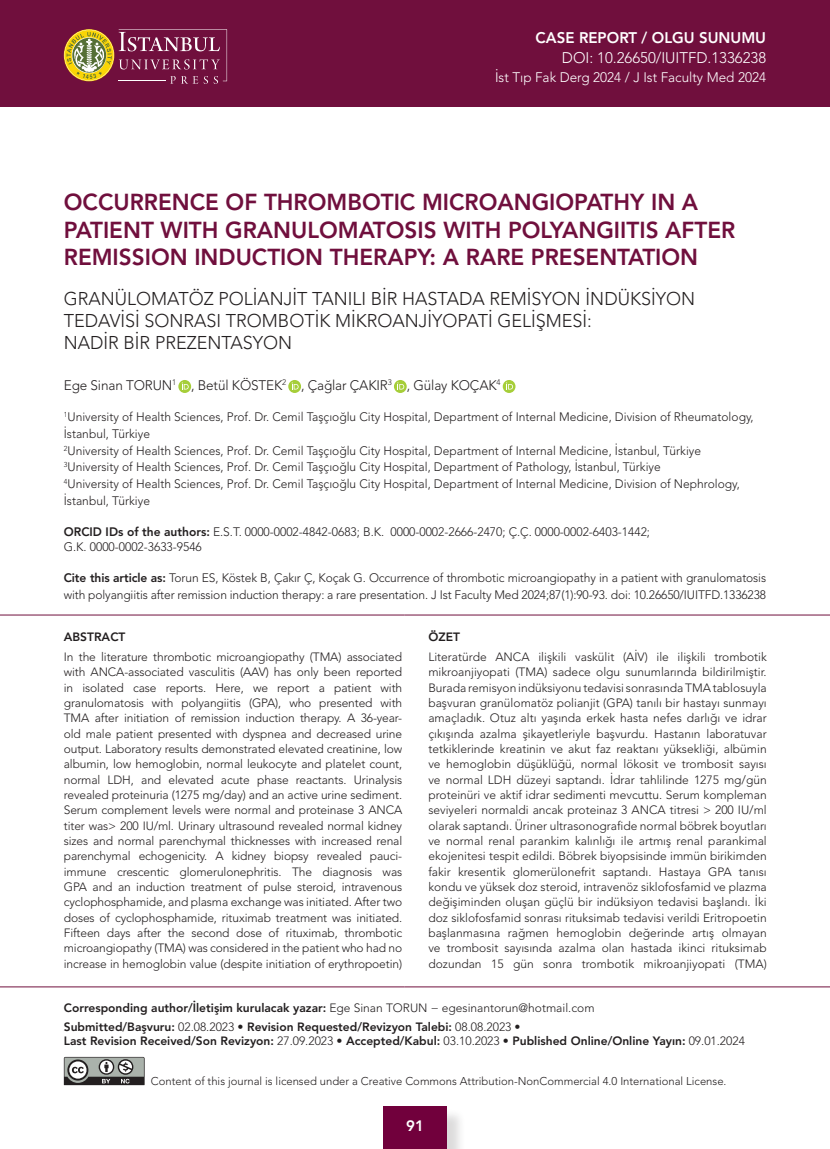
<style>
.page{position:relative;width:830px;height:1149px;background:#fff}
.page>*{position:absolute;margin:0;border:0;box-sizing:border-box;transform-origin:0 0}
.Ana_Baslik_1{font:800 22.95px/27.6px "Avenir LT Std";color:#700f3d}
.Ana_Baslik_2{font:300 18.3px/22px "Avenir LT Std";color:#231f20}
.t1{font:300 15.3px "Avenir LT Std";color:#fff}
.t2{font:800 15.3px "Avenir LT Std";color:#fff}
.t3{font:800 15px "Avenir LT Std";color:#fff}
.Yazarlar{font:300 13.8px "Avenir LT Std";letter-spacing:-.01em;color:#231f20}
.t4{font:300 13.8px "Avenir LT Std";color:#fff}
.Onamlar{font:300 12.3px/16.8px "Avenir LT Std";color:#231f20}
.Keywords{font:300 12px/15.3px "Avenir LT Std";color:#231f20;text-align:justify}
.Abstract{font:300 12px/15.3px "Avenir LT Std";letter-spacing:-.01em;color:#231f20;text-align:justify}
.Abstract-2{font:800 12px "Avenir LT Std";color:#231f20}
.t5{font:300 11.25px "Avenir LT Std";color:#231f20}
.s1{font-weight:800}
.s2{font-weight:300}
</style>
<div class="page">
<div style="left:385px;top:1108px;width:80px;height:40px;background:#231f20;opacity:.16"></div>
<div style="left:383px;top:1106px;width:63px;height:42px;background:#71003c"></div>
<div style="left:0;top:0;width:829px;height:106px;background:#700f3d"></div>
<hr style="left:0;top:614px;width:404px;height:1px;background:#700f3d">
<hr style="left:404px;top:614px;width:425px;height:1px;background:#700f3d">
<hr style="left:0;top:986px;width:404px;height:1px;background:#700f3d">
<hr style="left:404px;top:986px;width:425px;height:1px;background:#700f3d">
<svg style="left:64px;top:29px;width:163px;height:55px"></svg>
<svg style="left:178px;top:380px;width:13px;height:13px"></svg>
<svg style="left:182px;top:382px;width:7px;height:7px"></svg>
<svg style="left:288px;top:380px;width:13px;height:13px"></svg>
<svg style="left:291px;top:382px;width:7px;height:7px"></svg>
<svg style="left:394px;top:380px;width:12px;height:13px"></svg>
<svg style="left:397px;top:382px;width:7px;height:7px"></svg>
<svg style="left:502px;top:380px;width:13px;height:13px"></svg>
<svg style="left:506px;top:382px;width:7px;height:7px"></svg>
<svg style="left:64px;top:1056px;width:80px;height:28px;background:#888a88"></svg>
<p class="t2" style="left:535px;top:28px;width:232px">CASE REPORT / OLGU SUNUMU</p>
<p class="t1" style="left:561px;top:48px;width:206px">DOI: 10.26650/IUITFD.1336238</p>
<p class="t4" style="left:495px;top:69px;width:272px">İst Tıp Fak Derg 2024 / J Ist Faculty Med 2024</p>
<p class="Ana_Baslik_1" style="left:64px;top:188px;width:672px">OCCURRENCE OF THROMBOTIC MICROANGIOPATHY IN A<br>PATIENT WITH GRANULOMATOSIS WITH POLYANGIITIS AFTER<br>REMISSION INDUCTION THERAPY: A RARE PRESENTATION</p>
<p class="Ana_Baslik_2" style="left:64px;top:287px;width:632px">GRANÜLOMATÖZ POLİANJİT TANILI BİR HASTADA REMİSYON İNDÜKSİYON<br>TEDAVİSİ SONRASI TROMBOTİK MİKROANJİYOPATİ GELİŞMESİ:<br>NADİR BİR PREZENTASYON</p>
<p class="Yazarlar" style="left:64px;top:377px;width:438px">Ege Sinan TORUN<sup>1</sup> , Betül KÖSTEK<sup>2</sup> , Çağlar ÇAKIR<sup>3</sup> , Gülay KOÇAK<sup>4</sup></p>
<p class="Onamlar" style="left:64px;top:408px;width:691px"><sup>1</sup>University of Health Sciences, Prof. Dr. Cemil Taşçıoğlu City Hospital, Department of Internal Medicine, Division of Rheumatology,<br>İstanbul, Türkiye</p>
<p class="Onamlar" style="left:64px;top:442px;width:638px"><sup>2</sup>University of Health Sciences, Prof. Dr. Cemil Taşçıoğlu City Hospital, Department of Internal Medicine, İstanbul, Türkiye</p>
<p class="Onamlar" style="left:64px;top:458px;width:598px"><sup>3</sup>University of Health Sciences, Prof. Dr. Cemil Taşçıoğlu City Hospital, Department of Pathology, İstanbul, Türkiye</p>
<p class="Onamlar" style="left:64px;top:475px;width:677px"><sup>4</sup>University of Health Sciences, Prof. Dr. Cemil Taşçıoğlu City Hospital, Department of Internal Medicine, Division of Nephrology,<br>İstanbul, Türkiye</p>
<p class="Onamlar" style="left:64px;top:523px;width:587px"><span class="s1">ORCID IDs of the authors:</span> E.S.T. 0000-0002-4842-0683; B.K. 0000-0002-2666-2470; Ç.Ç. 0000-0002-6403-1442;</p>
<p class="Onamlar" style="left:64px;top:538px;width:139px">G.K. 0000-0002-3633-9546</p>
<p class="Onamlar" style="left:64px;top:568px;width:703px;line-height:17.5px"><span class="s1">Cite this article as:</span> Torun ES, Köstek B, Çakır Ç, Koçak G. Occurrence of thrombotic microangiopathy in a patient with granulomatosis with polyangiitis after remission induction therapy: a rare presentation. J Ist Faculty Med 2024;87(1):90-93. doi: 10.26650/IUITFD.1336238</p>
<p class="Abstract-2" style="left:64px;top:630px;width:63px">ABSTRACT</p>
<p class="Abstract" style="left:64px;top:649px;width:340px">In the literature thrombotic microangiopathy (TMA) associated with ANCA-associated vasculitis (AAV) has only been reported in isolated case reports. Here, we report a patient with granulomatosis with polyangiitis (GPA), who presented with TMA after initiation of remission induction therapy. A 36-year&shy;old male patient presented with dyspnea and decreased urine output. Laboratory results demonstrated elevated creatinine, low albumin, low hemoglobin, normal leukocyte and platelet count, normal LDH, and elevated acute phase reactants. Urinalysis revealed proteinuria (1275 mg/day) and an active urine sediment.<br>Serum complement levels were normal and proteinase 3 ANCA titer was&gt; 200 IU/ml. Urinary ultrasound revealed normal kidney sizes and normal parenchymal thicknesses with increased renal parenchymal echogenicity. A kidney biopsy revealed pauci&shy;immune crescentic glomerulonephritis. The diagnosis was GPA and an induction treatment of pulse steroid, intravenous cyclophosphamide, and plasma exchange was initiated. After two doses of cyclophosphamide, rituximab treatment was initiated.<br>Fifteen days after the second dose of rituximab, thrombotic microangiopathy (TMA) was considered in the patient who had no increase in hemoglobin value (despite initiation of erythropoetin)</p>
<p class="Abstract-2" style="left:428px;top:630px;width:33px">ÖZET</p>
<p class="Keywords" style="left:428px;top:649px;width:340px">Literatürde ANCA ilişkili vaskülit (AİV) ile ilişkili trombotik mikroanjiyopati (TMA) sadece olgu sunumlarında bildirilmiştir.<br>Burada remisyon indüksiyonu tedavisi sonrasında TMA tablosuyla başvuran granülomatöz polianjit (GPA) tanılı bir hastayı sunmayı amaçladık. Otuz altı yaşında erkek hasta nefes darlığı ve idrar çıkışında azalma şikayetleriyle başvurdu. Hastanın laboratuvar tetkiklerinde kreatinin ve akut faz reaktanı yüksekliği, albümin ve hemoglobin düşüklüğü, normal lökosit ve trombosit sayısı ve normal LDH düzeyi saptandı. İdrar tahlilinde 1275 mg/gün proteinüri ve aktif idrar sedimenti mevcuttu. Serum kompleman seviyeleri normaldi ancak proteinaz 3 ANCA titresi &gt; 200 IU/ml olarak saptandı. Üriner ultrasonografide normal böbrek boyutları ve normal renal parankim kalınlığı ile artmış renal parankimal ekojenitesi tespit edildi. Böbrek biyopsisinde immün birikimden fakir kresentik glomerülonefrit saptandı. Hastaya GPA tanısı kondu ve yüksek doz steroid, intravenöz siklofosfamid ve plazma değişiminden oluşan güçlü bir indüksiyon tedavisi başlandı. İki doz siklofosfamid sonrası rituksimab tedavisi verildi Eritropoetin başlanmasına rağmen hemoglobin değerinde artış olmayan ve trombosit sayısında azalma olan hastada ikinci rituksimab dozundan 15 gün sonra trombotik mikroanjiyopati (TMA)</p>
<p class="Abstract-2" style="left:64px;top:1000px;width:532px">Corresponding author/İletişim kurulacak yazar: <span class="s2">Ege Sinan TORUN − egesinantorun@hotmail.com</span></p>
<p class="Abstract-2" style="left:64px;top:1019px;width:458px">Submitted/Başvuru: <span class="s2">02.08.2023 •</span> Revision Requested/Revizyon Talebi: <span class="s2">08.08.2023 •</span></p>
<p class="Abstract-2" style="left:64px;top:1033px;width:682px">Last Revision Received/Son Revizyon: <span class="s2">27.09.2023 •</span> Accepted/Kabul: <span class="s2">03.10.2023 •</span> Published Online/Online Yayın: <span class="s2">09.01.2024</span></p>
<p class="t5" style="left:151px;top:1074px;width:577px">Content of this journal is licensed under a Creative Commons Attribution-NonCommercial 4.0 International License.</p>
<p class="t3" style="left:406px;top:1115px;width:19px">91</p>
</div>
